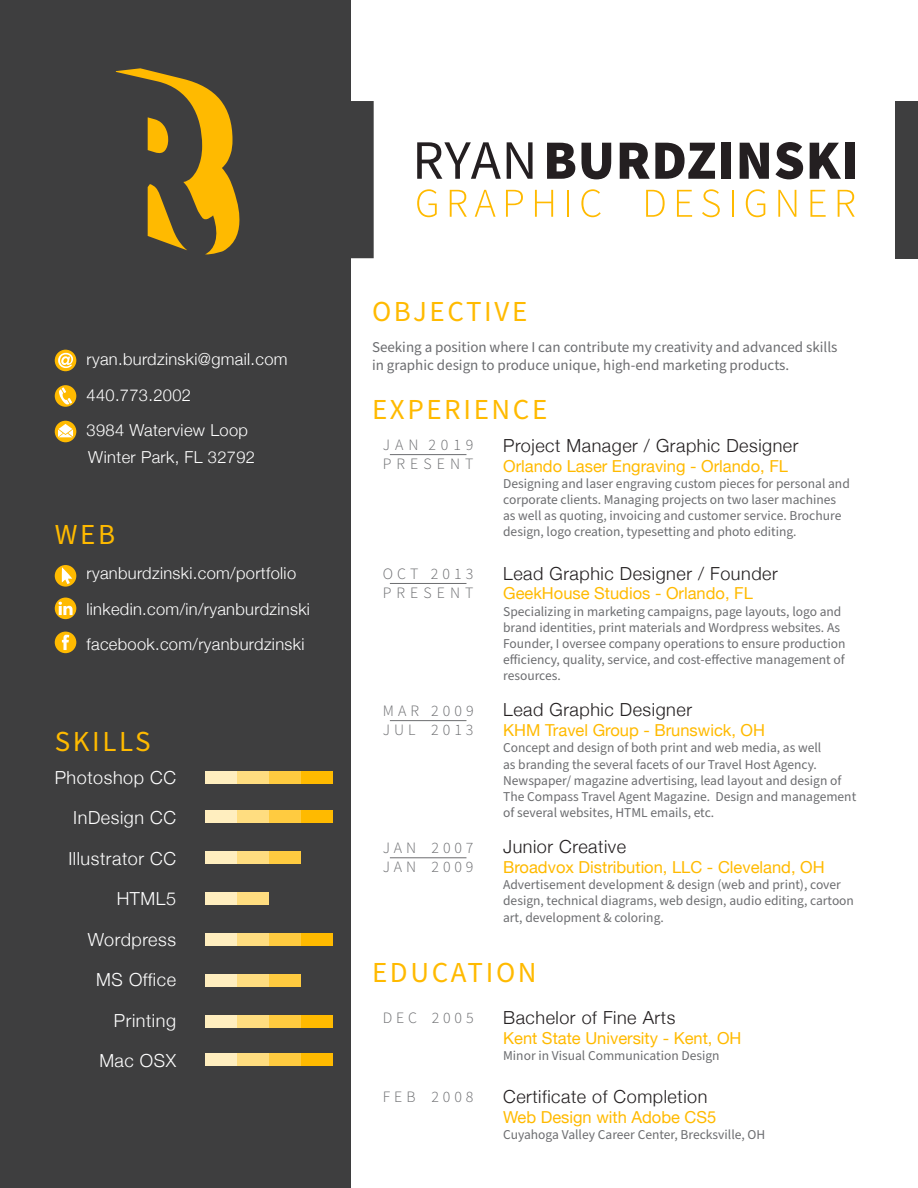
<style>
.page{position:relative;width:918px;height:1188px;background:#fff}
.page>*{position:absolute;margin:0;border:0;box-sizing:border-box;transform-origin:0 0}
.t1{font:28.95px "Source Sans Pro";letter-spacing:.09em;color:#ffba00}
.t2{font:300 18px "Helvetica Neue";letter-spacing:.03em;color:#231f20}
.t3{font:300 18px "Helvetica Neue";letter-spacing:.03em;color:#fff}
.t4{font:16.5px "Helvetica Neue";color:#ffba00}
.t5{font:300 16.5px "Helvetica Neue";letter-spacing:.02em;color:#fff}
.t6{font:300 15.9px "Source Sans Pro";letter-spacing:.32em;color:#6c6d70}
.t7{font:15px/18px "Source Sans Pro";color:#6c6d70}
.t8{font:13.5px/16.2px "Source Sans Pro";color:#6c6d70}
</style>
<div class="page">
<div style="left:0;top:0;width:374px;height:1188px;background:#3e3e3f"></div>
<div style="left:205px;top:810px;width:32px;height:13px;background:#ffeebf"></div>
<div style="left:237px;top:810px;width:32px;height:13px;background:#ffdd80"></div>
<div style="left:269px;top:810px;width:32px;height:13px;background:#ffcb40"></div>
<div style="left:301px;top:810px;width:31px;height:13px;background:#ffba00"></div>
<div style="left:205px;top:771px;width:32px;height:13px;background:#ffeebf"></div>
<div style="left:237px;top:771px;width:32px;height:13px;background:#ffdd80"></div>
<div style="left:269px;top:771px;width:32px;height:13px;background:#ffcb40"></div>
<div style="left:301px;top:771px;width:31px;height:13px;background:#ffba00"></div>
<div style="left:205px;top:893px;width:32px;height:12px;background:#ffeebf"></div>
<div style="left:237px;top:893px;width:32px;height:12px;background:#ffdd80"></div>
<div style="left:205px;top:851px;width:32px;height:13px;background:#ffeebf"></div>
<div style="left:237px;top:851px;width:32px;height:13px;background:#ffdd80"></div>
<div style="left:269px;top:851px;width:32px;height:13px;background:#ffcb40"></div>
<div style="left:205px;top:1016px;width:32px;height:12px;background:#ffeebf"></div>
<div style="left:237px;top:1016px;width:32px;height:12px;background:#ffdd80"></div>
<div style="left:269px;top:1016px;width:32px;height:12px;background:#ffcb40"></div>
<div style="left:301px;top:1016px;width:31px;height:12px;background:#ffba00"></div>
<div style="left:205px;top:975px;width:32px;height:12px;background:#ffeebf"></div>
<div style="left:237px;top:975px;width:32px;height:12px;background:#ffdd80"></div>
<div style="left:269px;top:975px;width:32px;height:12px;background:#ffcb40"></div>
<div style="left:205px;top:1054px;width:32px;height:12px;background:#ffeebf"></div>
<div style="left:237px;top:1054px;width:32px;height:12px;background:#ffdd80"></div>
<div style="left:269px;top:1054px;width:32px;height:12px;background:#ffcb40"></div>
<div style="left:301px;top:1054px;width:31px;height:12px;background:#ffba00"></div>
<div style="left:205px;top:934px;width:32px;height:12px;background:#ffeebf"></div>
<div style="left:237px;top:934px;width:32px;height:12px;background:#ffdd80"></div>
<div style="left:269px;top:934px;width:32px;height:12px;background:#ffcb40"></div>
<div style="left:301px;top:934px;width:31px;height:12px;background:#ffba00"></div>
<div style="left:55px;top:350px;width:21px;height:21px;background:#ffba00;border-radius:50%"></div>
<svg style="left:58px;top:353px;width:15px;height:15px"></svg>
<div style="left:55px;top:385px;width:21px;height:22px;background:#ffba00;border-radius:50%"></div>
<svg style="left:59px;top:387px;width:13px;height:18px"></svg>
<svg style="left:55px;top:421px;width:21px;height:21px"></svg>
<svg style="left:58px;top:424px;width:15px;height:13px"></svg>
<svg style="left:55px;top:565px;width:21px;height:22px"></svg>
<svg style="left:62px;top:567px;width:11px;height:17px"></svg>
<div style="left:55px;top:598px;width:21px;height:21px;background:#ffba00;border-radius:50%"></div>
<svg style="left:59px;top:602px;width:14px;height:13px"></svg>
<div style="left:55px;top:632px;width:21px;height:21px;background:#ffba00;border-radius:50%"></div>
<svg style="left:62px;top:635px;width:7px;height:15px"></svg>
<svg style="left:116px;top:68px;width:134px;height:187px;background:#78632c"></svg>
<svg style="left:417px;top:142px;width:84px;height:37px"></svg>
<svg style="left:507px;top:142px;width:26px;height:37px"></svg>
<svg style="left:547px;top:143px;width:28px;height:36px"></svg>
<svg style="left:582px;top:143px;width:29px;height:36px"></svg>
<svg style="left:620px;top:143px;width:95px;height:36px"></svg>
<div style="left:721px;top:143px;width:10px;height:36px;background:#241f21"></div>
<svg style="left:740px;top:143px;width:29px;height:36px"></svg>
<svg style="left:775px;top:142px;width:28px;height:37px"></svg>
<svg style="left:810px;top:143px;width:31px;height:36px"></svg>
<div style="left:845px;top:143px;width:10px;height:36px;background:#241f21"></div>
<svg style="left:417px;top:189px;width:20px;height:28px"></svg>
<svg style="left:450px;top:190px;width:17px;height:27px"></svg>
<svg style="left:475px;top:190px;width:21px;height:27px"></svg>
<svg style="left:506px;top:190px;width:17px;height:27px"></svg>
<svg style="left:535px;top:190px;width:18px;height:27px"></svg>
<hr style="left:567px;top:190px;width:2px;height:27px;background:#ffba00">
<svg style="left:581px;top:189px;width:20px;height:28px"></svg>
<svg style="left:646px;top:190px;width:19px;height:27px"></svg>
<svg style="left:677px;top:190px;width:15px;height:27px"></svg>
<svg style="left:702px;top:189px;width:18px;height:28px"></svg>
<svg style="left:732px;top:190px;width:1px;height:27px"></svg>
<svg style="left:746px;top:189px;width:19px;height:28px"></svg>
<svg style="left:778px;top:190px;width:18px;height:27px"></svg>
<svg style="left:810px;top:190px;width:16px;height:27px"></svg>
<svg style="left:838px;top:190px;width:17px;height:27px"></svg>
<div style="left:895px;top:101px;width:23px;height:157px;background:#3e3e3f"></div>
<hr style="left:390px;top:454px;width:76px;height:1px;background:#6c6d70">
<hr style="left:390px;top:583px;width:76px;height:1px;background:#6c6d70">
<hr style="left:390px;top:720px;width:76px;height:1px;background:#6c6d70">
<hr style="left:390px;top:858px;width:76px;height:1px;background:#6c6d70">
<p class="t5" style="left:87px;top:346px;width:203px">ryan.burdzinski@gmail.com</p>
<p class="t5" style="left:87px;top:382px;width:106px">440.773.2002</p>
<p class="t5" style="left:87px;top:417px;width:163px">3984 Waterview Loop</p>
<p class="t5" style="left:88px;top:444px;width:168px">Winter Park, FL 32792</p>
<p class="t1" style="left:55px;top:515px;width:62px">WEB</p>
<p class="t5" style="left:87px;top:560px;width:211px">ryanburdzinski.com/portfolio</p>
<p class="t5" style="left:87px;top:595px;width:225px">linkedin.com/in/ryanburdzinski</p>
<p class="t5" style="left:87px;top:631px;width:219px">facebook.com/ryanburdzinski</p>
<p class="t1" style="left:55px;top:722px;width:97px">SKILLS</p>
<p class="t3" style="left:55px;top:763px;width:123px">Photoshop CC</p>
<p class="t3" style="left:73px;top:803px;width:104px">InDesign CC</p>
<p class="t3" style="left:68px;top:844px;width:109px">Illustrator CC</p>
<p class="t3" style="left:117px;top:884px;width:61px">HTML5</p>
<p class="t3" style="left:88px;top:925px;width:90px">Wordpress</p>
<p class="t3" style="left:96px;top:965px;width:81px">MS Office</p>
<p class="t3" style="left:114px;top:1006px;width:64px">Printing</p>
<p class="t3" style="left:99px;top:1046px;width:78px">Mac OSX</p>
<p class="t1" style="left:372px;top:292px;width:157px">OBJECTIVE</p>
<p class="t7" style="left:372px;top:338px;width:467px">Seeking a position where I can contribute my creativity and advanced skills in graphic design to produce unique, high-end marketing products.</p>
<p class="t1" style="left:372px;top:390px;width:177px">EXPERIENCE</p>
<p class="t6" style="left:383px;top:435px;width:92px">J A N 2 0 1 9</p>
<p class="t6" style="left:383px;top:454px;width:92px">PRESENT</p>
<p class="t6" style="left:383px;top:564px;width:92px">O C T 2 0 1 3</p>
<p class="t6" style="left:383px;top:583px;width:92px">PRESENT</p>
<p class="t6" style="left:383px;top:701px;width:92px">M A R 2 0 0 9</p>
<p class="t6" style="left:383px;top:720px;width:92px">J U L 2 0 1 3</p>
<p class="t6" style="left:383px;top:838px;width:92px">J A N 2 0 0 7</p>
<p class="t6" style="left:383px;top:857px;width:92px">J A N 2 0 0 9</p>
<p class="t2" style="left:503px;top:431px;width:297px">Project Manager / Graphic Designer</p>
<p class="t4" style="left:503px;top:454px;width:286px">Orlando Laser Engraving - Orlando, FL</p>
<p class="t8" style="left:503px;top:476px;width:348px">Designing and laser engraving custom pieces for personal and corporate clients. Managing projects on two laser machines as well as quoting, invoicing and customer service. Brochure design, logo creation, typesetting and photo editing.</p>
<p class="t2" style="left:503px;top:559px;width:276px">Lead Graphic Designer / Founder</p>
<p class="t4" style="left:503px;top:582px;width:251px">GeekHouse Studios - Orlando, FL</p>
<p class="t8" style="left:503px;top:604px;width:344px">Specializing in marketing campaigns, page layouts, logo and brand identities, print materials and Wordpress websites. As Founder, I oversee company operations to ensure production efficiency, quality, service, and cost-effective management of resources.</p>
<p class="t2" style="left:503px;top:696px;width:190px">Lead Graphic Designer</p>
<p class="t4" style="left:503px;top:719px;width:263px">KHM Travel Group - Brunswick, OH</p>
<p class="t8" style="left:503px;top:740px;width:355px">Concept and design of both print and web media, as well<br>as branding the several facets of our Travel Host Agency.<br>Newspaper/ magazine advertising, lead layout and design of The Compass Travel Agent Magazine. Design and management of several websites, HTML emails, etc.</p>
<p class="t2" style="left:503px;top:832px;width:124px">Junior Creative</p>
<p class="t4" style="left:503px;top:855px;width:323px">Broadvox Distribution, LLC - Cleveland, OH</p>
<p class="t8" style="left:503px;top:877px;width:352px">Advertisement development &amp; design (web and print), cover design, technical diagrams, web design, audio editing, cartoon art, development &amp; coloring.</p>
<p class="t1" style="left:372px;top:953px;width:166px">EDUCATION</p>
<p class="t6" style="left:383px;top:1008px;width:92px">D E C 2 0 0 5</p>
<p class="t6" style="left:383px;top:1087px;width:92px">F E B 2 0 0 8</p>
<p class="t2" style="left:503px;top:1003px;width:174px">Bachelor of Fine Arts</p>
<p class="t4" style="left:503px;top:1026px;width:240px">Kent State University - Kent, OH</p>
<p class="t8" style="left:503px;top:1048px;width:218px">Minor in Visual Communication Design</p>
<p class="t2" style="left:503px;top:1083px;width:206px">Certificate of Completion</p>
<p class="t4" style="left:503px;top:1106px;width:215px">Web Design with Adobe CS5</p>
<p class="t8" style="left:503px;top:1127px;width:264px">Cuyahoga Valley Career Center, Brecksville, OH</p>
</div>
